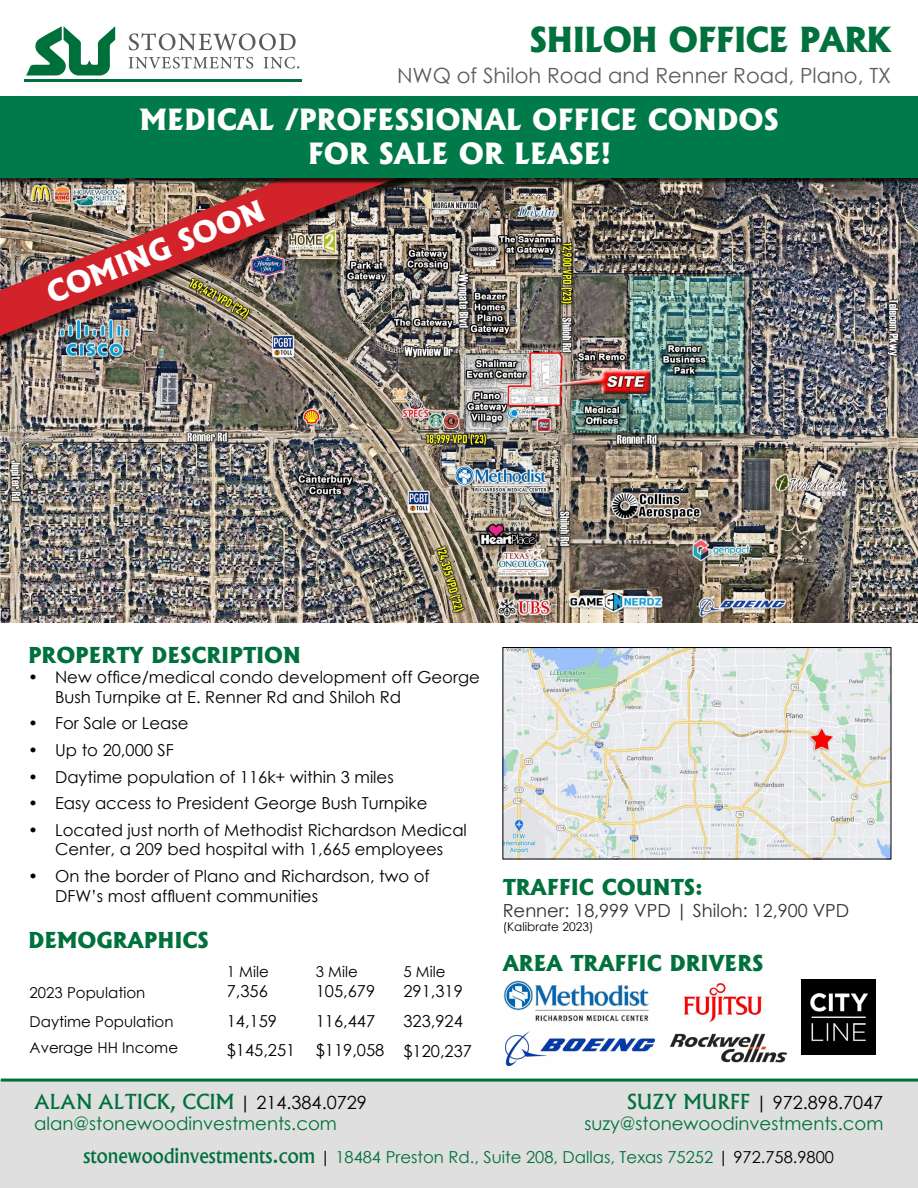
<style>
.page{position:relative;width:918px;height:1188px;background:#fff}
.page>*{position:absolute;margin:0;border:0;box-sizing:border-box;transform-origin:0 0}
.t1{font:800 33px "Albertus";letter-spacing:-.025em;color:#00713d}
.t2{font:800 28.35px "Albertus";color:#fff}
.t3{font:800 27.9px/33.6px "Albertus";color:#fff;text-align:center}
.t4{font:800 21px "Albertus";color:#00713d}
.t5{font:21px "Century Gothic";color:#5b5d58}
.t6{font:500 19.8px "Albertus";color:#00713d}
.t7{font:18.15px/21.8px "Century Gothic";color:#00713d;text-align:right}
.t8{font:18px "Century Gothic";color:#323232}
.t9{font:16.5px/29.5px "Century Gothic";color:#000}
.t10{font:16.5px "Century Gothic";color:#00713d}
.t11{font:15px/26.7px "Century Gothic";color:#000}
.t12{font:12px "Century Gothic";color:#000}
.s1{font-family:"Century Gothic";font-weight:400;font-size:18.15px;color:#000}
.s2{font-family:"Albertus";font-weight:500;font-size:19.8px}
.s3{color:#000}
</style>
<div class="page">
<img style="left:449px;top:185px;width:469px;height:437px">
<div style="left:0;top:146px;width:449px;height:652px;background:#000;opacity:.75"></div>
<img style="left:0;top:185px;width:440px;height:151px">
<div style="left:0;top:1080px;width:918px;height:108px;background:#dedfde"></div>
<div style="left:0;top:98px;width:918px;height:87px;background:#000;opacity:.75"></div>
<div style="left:0;top:96px;width:918px;height:81px;background:#007a49"></div>
<svg style="left:26px;top:26px;width:89px;height:50px"></svg>
<svg style="left:129px;top:33px;width:167px;height:17px"></svg>
<svg style="left:129px;top:57px;width:124px;height:12px"></svg>
<svg style="left:264px;top:57px;width:35px;height:12px"></svg>
<hr style="left:24px;top:79px;width:278px;height:3px;background:#00703c">
<hr style="left:1px;top:1079px;width:917px;height:3px;background:#00713d">
<img style="left:505px;top:649px;width:384px;height:208px">
<div style="left:503px;top:647px;width:388px;height:212px;border:1px solid #000"></div>
<img style="left:503px;top:980px;width:146px;height:42px">
<img style="left:801px;top:980px;width:75px;height:74px">
<img style="left:683px;top:982px;width:79px;height:40px">
<img style="left:670px;top:1033px;width:117px;height:29px">
<img style="left:506px;top:1032px;width:148px;height:34px">
<h1 class="t1" style="left:530px;top:19px;width:363px">SHILOH OFFICE PARK</h1>
<p class="t5" style="left:397px;top:61px;width:496px">NWQ of Shiloh Road and Renner Road, Plano, TX</p>
<h3 class="t3" style="left:140px;top:103px;width:640px">MEDICAL /PROFESSIONAL OFFICE CONDOS<br>FOR SALE OR LEASE!</h3>
<h2 class="t2" style="left:41px;top:278px;width:233px;rotate:-22deg">COMING SOON</h2>
<p class="t4" style="left:28px;top:642px;width:274px">PROPERTY DESCRIPTION</p>
<p class="t9" style="left:55px;top:667px;width:426px;line-height:19.8px;text-indent:-27px">• New office/medical condo development off George<br>Bush Turnpike at E. Renner Rd and Shiloh Rd</p>
<p class="t9" style="left:28px;top:708px;width:162px">• For Sale or Lease</p>
<p class="t9" style="left:28px;top:735px;width:147px">• Up to 20,000 SF</p>
<p class="t9" style="left:28px;top:762px;width:367px">• Daytime population of 116k+ within 3 miles</p>
<p class="t9" style="left:28px;top:788px;width:401px">• Easy access to President George Bush Turnpike</p>
<p class="t9" style="left:28px;top:820px;width:440px;line-height:19.8px;text-align:center">• Located just north of Methodist Richardson Medical<br>Center, a 209 bed hospital with 1,665 employees</p>
<p class="t9" style="left:55px;top:866px;width:376px;line-height:19.8px;text-indent:-27px">• On the border of Plano and Richardson, two of<br>DFW’s most affluent communities</p>
<p class="t4" style="left:28px;top:926px;width:182px">DEMOGRAPHICS</p>
<p class="t11" style="left:227px;top:958px;width:44px">1 Mile</p>
<p class="t11" style="left:316px;top:958px;width:43px">3 Mile</p>
<p class="t11" style="left:403px;top:958px;width:43px">5 Mile</p>
<p class="t11" style="left:30px;top:979px;width:117px">2023 Population</p>
<p class="t9" style="left:227px;top:976px;width:70px">7,356<br>14,159 $145,251</p>
<p class="t9" style="left:316px;top:976px;width:70px">105,679<br>116,447 $119,058</p>
<p class="t9" style="left:403px;top:976px;width:70px">291,319<br>323,924 $120,237</p>
<p class="t11" style="left:30px;top:1008px;width:150px">Daytime Population<br>Average HH Income</p>
<p class="t6" style="left:34px;top:1089px;width:334px">ALAN ALTICK, CCIM <span class="s1">| 214.384.0729</span></p>
<p class="t7" style="left:34px;top:1113px;width:304px">alan@stonewoodinvestments.com</p>
<p class="t4" style="left:503px;top:874px;width:202px">TRAFFIC COUNTS:</p>
<p class="t8" style="left:503px;top:897px;width:348px">Renner: 18,999 VPD | Shiloh: 12,900 VPD</p>
<p class="t12" style="left:503px;top:918px;width:92px">(Kalibrate 2023)</p>
<p class="t4" style="left:503px;top:950px;width:262px">AREA TRAFFIC DRIVERS</p>
<p class="t7" style="left:584px;top:1091px;width:301px"><span class="s2">SUZY MURFF</span> <span class="s3">| 972.898.7047 </span>suzy@stonewoodinvestments.com</p>
<p class="t10" style="left:83px;top:1145px;width:752px"><span class="s2">stonewoodinvestments.com</span> <span class="s3">|</span> 18484 Preston Rd., Suite 208, Dallas, Texas 75252 <span class="s3">| 972.758.9800</span></p>
</div>
